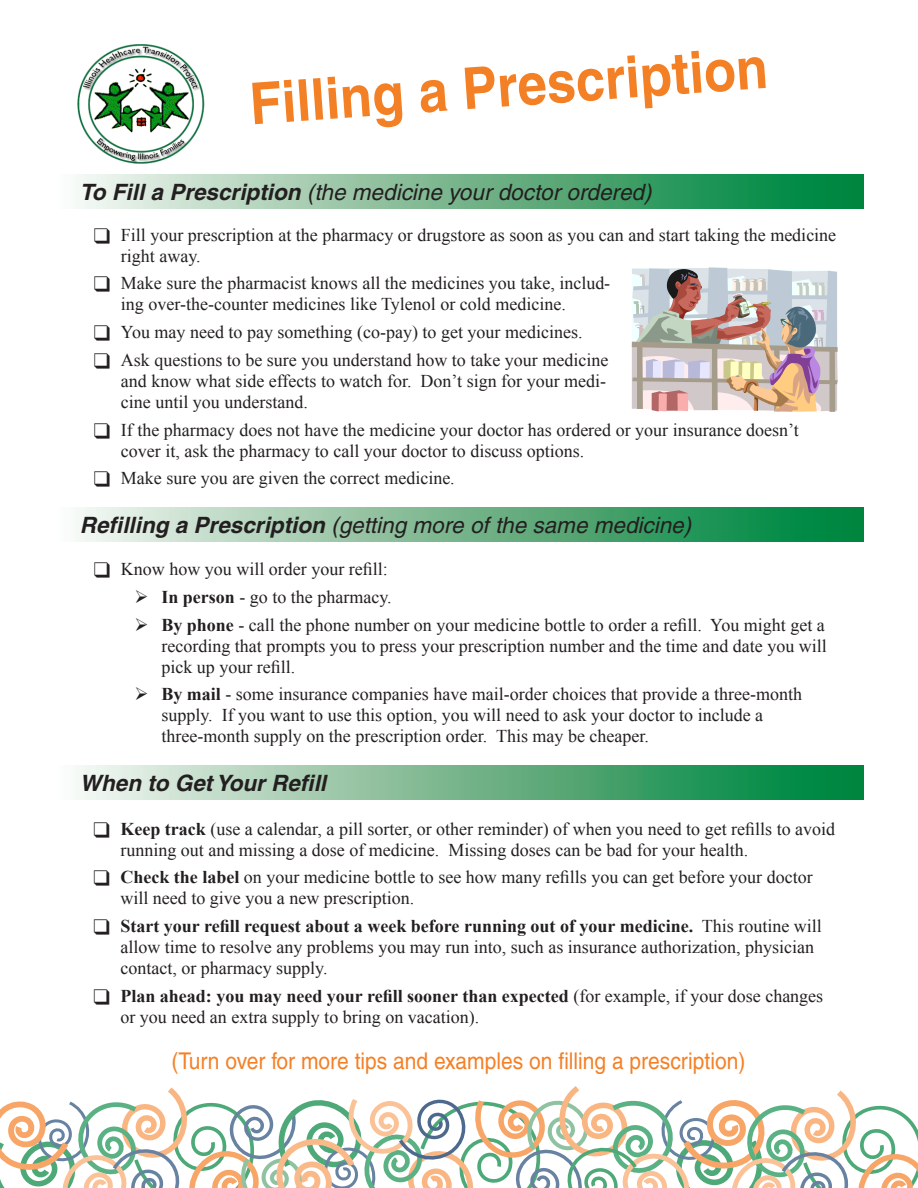
<style>
.page{position:relative;width:918px;height:1188px;background:#fff}
.page>*{position:absolute;margin:0;border:0;box-sizing:border-box;transform-origin:0 0}
.t1{font:700 57.75px "Helvetica";color:#f48026;scale:.91 1}
.t2{font:23.1px "Helvetica";color:#f48026;scale:.91 1}
.t3{font:italic 22.5px "Helvetica";color:#231f20}
.t4{font:italic 700 22.5px "Helvetica";color:#231f20}
.t5{font:18px/21px "Times New Roman";color:#231f20}
.s1{font-weight:700}
</style>
<div class="page">
<img style="left:77px;top:44px;width:128px;height:120px">
<div style="left:54px;top:174px;width:810px;height:35px;background:linear-gradient(to right,#fbf5f1,#007d31)"></div>
<svg style="left:0;top:1086px;width:918px;height:102px"></svg>
<div style="left:54px;top:507px;width:810px;height:35px;background:linear-gradient(to right,#fbf5f1,#007d31)"></div>
<svg style="left:632px;top:267px;width:206px;height:145px;background:#c5b7b4"></svg>
<div style="left:54px;top:765px;width:810px;height:35px;background:linear-gradient(to right,#fbf5f1,#007d31)"></div>
<p class="t1" style="left:247px;top:69px;width:572px;rotate:-4deg">Filling a Prescription</p>
<p class="t3" style="left:80px;top:179px;width:573px"><span class="s1">To Fill a Prescription</span> (the medicine your doctor ordered)</p>
<p class="t5" style="left:121px;top:224px;width:717px;text-indent:-27px">❑ Fill your prescription at the pharmacy or drugstore as soon as you can and start taking the medicine right away.</p>
<p class="t5" style="left:121px;top:272px;width:491px;text-indent:-27px">❑ Make sure the pharmacist knows all the medicines you take, includ&shy;ing over-the-counter medicines like Tylenol or cold medicine.</p>
<p class="t5" style="left:94px;top:321px;width:490px">❑ You may need to pay something (co-pay) to get your medicines.</p>
<p class="t5" style="left:121px;top:349px;width:489px;text-indent:-27px">❑ Ask questions to be sure you understand how to take your medicine and know what side effects to watch for. Don’t sign for your medi&shy;cine until you understand.</p>
<p class="t5" style="left:121px;top:419px;width:679px;text-indent:-27px">❑ If the pharmacy does not have the medicine your doctor has ordered or your insurance doesn’t cover it, ask the pharmacy to call your doctor to discuss options.</p>
<p class="t5" style="left:94px;top:467px;width:362px">❑ Make sure you are given the correct medicine.</p>
<p class="t3" style="left:80px;top:512px;width:613px"><span class="s1">Refilling a Prescription</span> (getting more of the same medicine)</p>
<p class="t5" style="left:94px;top:558px;width:295px">❑ Know how you will order your refill:</p>
<p class="t5" style="left:134px;top:586px;width:259px">➢ <span class="s1">In person</span> - go to the pharmacy.</p>
<p class="t5" style="left:161px;top:614px;width:667px;text-align:justify;text-indent:-27px">➢ <span class="s1">By phone</span> - call the phone number on your medicine bottle to order a refill. You might get a recording that prompts you to press your prescription number and the time and date you will pick up your refill.</p>
<p class="t5" style="left:161px;top:683px;width:642px;text-indent:-27px">➢ <span class="s1">By mail</span> - some insurance companies have mail-order choices that provide a three-month supply. If you want to use this option, you will need to ask your doctor to include a</p>
<p class="t5" style="left:161px;top:725px;width:489px">three-month supply on the prescription order. This may be cheaper.</p>
<p class="t4" style="left:80px;top:769px;width:248px">When to Get Your Refill</p>
<p class="t5" style="left:120px;top:818px;width:716px;text-indent:-27px">❑ <span class="s1">Keep track</span> (use a calendar, a pill sorter, or other reminder) of when you need to get refills to avoid running out and missing a dose of medicine. Missing doses can be bad for your health.</p>
<p class="t5" style="left:120px;top:866px;width:694px;text-indent:-27px">❑ <span class="s1">Check the label</span> on your medicine bottle to see how many refills you can get before your doctor will need to give you a new prescription.</p>
<p class="t5" style="left:120px;top:915px;width:703px;text-indent:-27px">❑ <span class="s1">Start your refill request about a week before running out of your medicine.</span> This routine will allow time to resolve any problems you may run into, such as insurance authorization, physician contact, or pharmacy supply.</p>
<p class="t5" style="left:120px;top:985px;width:704px;text-indent:-27px">❑ <span class="s1">Plan ahead: you may need your refill sooner than expected</span> (for example, if your dose changes or you need an extra supply to bring on vacation).</p>
<p class="t2" style="left:171px;top:1048px;width:632px">(Turn over for more tips and examples on filling a prescription)</p>
</div>
